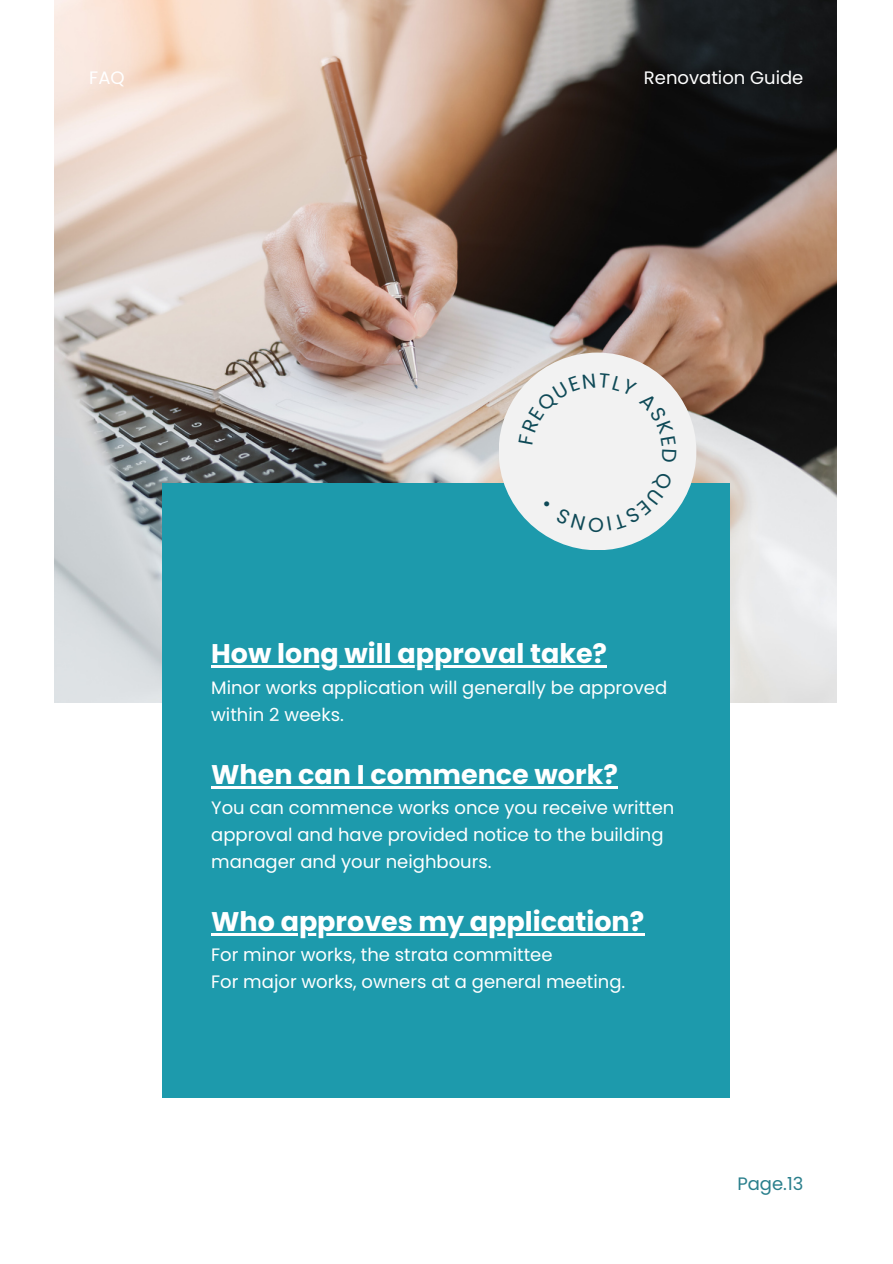
<style>
.page{position:relative;width:893px;height:1264px;background:#fff}
.page>*{position:absolute;margin:0;border:0;box-sizing:border-box;transform-origin:0 0}
.t1{font:700 27px "Poppins";color:#fff}
.t2{font:18px/27px "Poppins";color:#fff}
.t3{font:18px "Poppins";color:#2a7f8c}
</style>
<div class="page">
<img style="left:55px;top:0;width:781px;height:703px">
<div style="left:162px;top:483px;width:567px;height:614px;background:#1d9aac"></div>
<hr style="left:211px;top:665px;width:396px;height:3px;background:#fff">
<hr style="left:211px;top:786px;width:407px;height:2px;background:#fff">
<hr style="left:211px;top:933px;width:433px;height:2px;background:#fff">
<div style="left:498px;top:352px;width:198px;height:198px;background:#f2f2f2;border-radius:50%"></div>
<svg style="left:518px;top:373px;width:158px;height:19px"></svg>
<p class="t2" style="left:89px;top:64px;width:37px">FAQ</p>
<p class="t2" style="left:644px;top:64px;width:161px">Renovation Guide</p>
<h1 class="t1" style="left:211px;top:635px;width:397px">How long will approval take?</h1>
<p class="t2" style="left:211px;top:674px;width:457px">Minor works application will generally be approved within 2 weeks.</p>
<h1 class="t1" style="left:211px;top:755px;width:408px">When can I commence work?</h1>
<p class="t2" style="left:211px;top:794px;width:465px">You can commence works once you receive written approval and have provided notice to the building manager and your neighbours.</p>
<h1 class="t1" style="left:211px;top:902px;width:434px">Who approves my application?</h1>
<p class="t2" style="left:211px;top:941px;width:415px">For minor works, the strata committee<br>For major works, owners at a general meeting.</p>
<p class="t3" style="left:737px;top:1170px;width:68px">Page.13</p>
</div>
